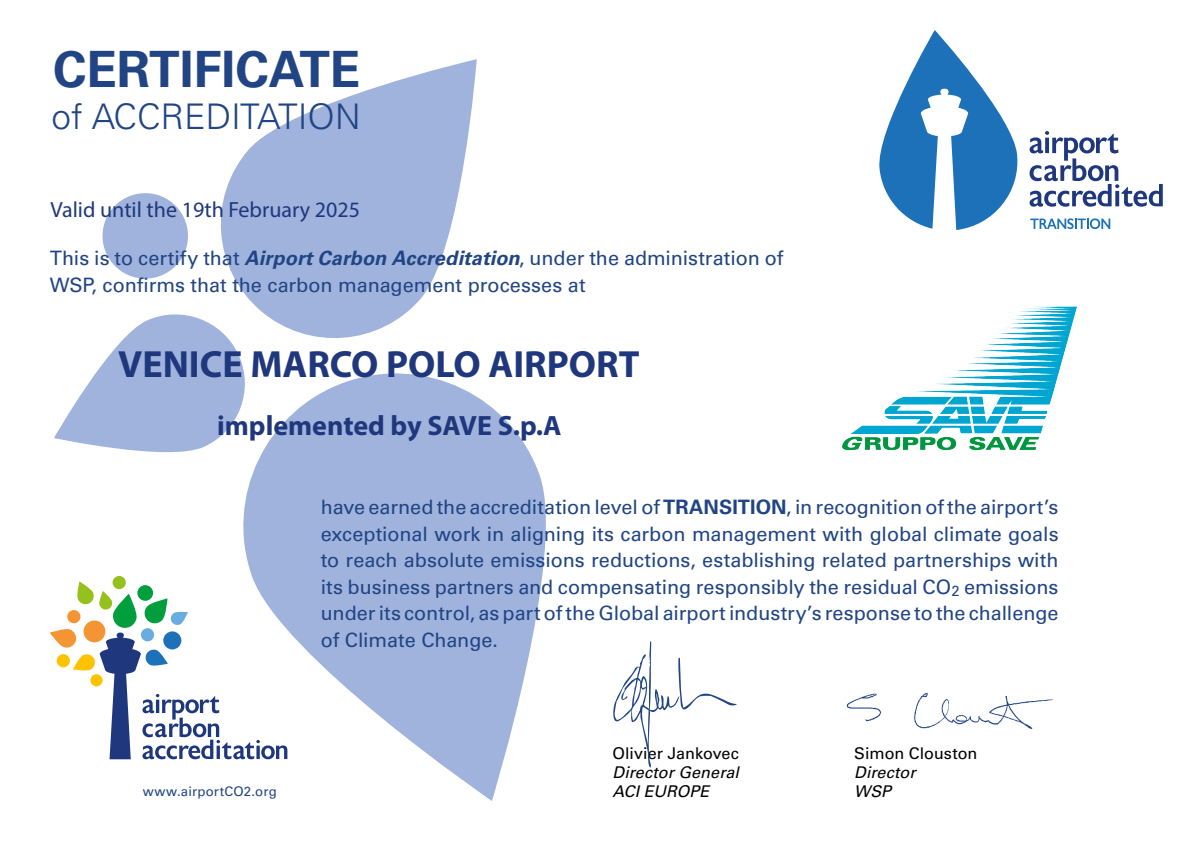
<style>
.page{position:relative;width:1191px;height:842px;background:#fff}
.page>*{position:absolute;margin:0;border:0;box-sizing:border-box;transform-origin:0 0}
.t1{font:700 50px "Univers LT Std";color:#214584}
.t2{font:700 38px "Myriad Pro";color:#1f377d}
.t3{font:300 35.3px "Univers LT Std";color:#214584}
.t4{font:700 28px "Myriad Pro";color:#1f377d}
.t5{font:22px "Myriad Pro";color:#1f377d}
.t6{font:19.8px/26.5px "Univers LT Std";letter-spacing:-.005em;color:#214584;text-align:justify}
.t7{font:italic 16.2px/19.1px "Univers LT Std";letter-spacing:.005em;color:#000}
.t8{font:16.2px "Univers LT Std";color:#000}
.t9{font:13.2px "Univers LT Std";letter-spacing:.02em;color:#214584}
.s1{font-weight:700;font-style:italic}
.s2{font-weight:700}
</style>
<div class="page">
<div style="left:113px;top:576px;width:13px;height:13px;background:#95c11f;border-radius:50%"></div>
<svg style="left:50px;top:581px;width:174px;height:178px"></svg>
<svg style="left:220px;top:59px;width:257px;height:279px;fill:#9fb3dd"></svg>
<div style="left:102px;top:193px;width:86px;height:86px;background:#9fb3dd;border-radius:50%"></div>
<svg style="left:54px;top:305px;width:200px;height:148px"></svg>
<svg style="left:224px;top:354px;width:322px;height:447px;fill:#9fb3dd"></svg>
<svg style="left:879px;top:30px;width:139px;height:200px"></svg>
<svg style="left:1030px;top:218px;width:80px;height:11px"></svg>
<svg style="left:1029px;top:131px;width:133px;height:76px"></svg>
<img style="left:846px;top:693px;width:208px;height:36px">
<svg style="left:613px;top:641px;width:124px;height:127px"></svg>
<img style="left:842px;top:306px;width:235px;height:145px">
<h1 class="t1" style="left:53px;top:40px;width:309px">CERTIFICATE</h1>
<h3 class="t3" style="left:52px;top:96px;width:310px">of ACCREDITATION</h3>
<p class="t5" style="left:50px;top:196px;width:311px">Valid until the 19th February 2025</p>
<p class="t6" style="left:50px;top:245px;width:735px">This is to certify that <span class="s1">Airport Carbon Accreditation</span>, under the administration of<br>WSP, confirms that the carbon management processes at</p>
<h2 class="t2" style="left:118px;top:340px;width:523px">VENICE MARCO POLO AIRPORT</h2>
<h3 class="t4" style="left:217px;top:407px;width:346px">implemented by SAVE S.p.A</h3>
<p class="t9" style="left:143px;top:783px;width:136px">www.airportCO2.org</p>
<p class="t6" style="left:321px;top:494px;width:739px">have earned the accreditation level of <span class="s2">TRANSITION</span>, in recognition of the airport’s exceptional work in aligning its carbon management with global climate goals to reach absolute emissions reductions, establishing related partnerships with its business partners and compensating responsibly the residual CO<sub>2</sub> emissions under its control, as part of the Global airport industry’s response to the challenge of Climate Change.</p>
<p class="t8" style="left:612px;top:743px;width:128px">Olivier Jankovec</p>
<p class="t7" style="left:612px;top:763px;width:128px">Director General<br>ACI EUROPE</p>
<p class="t8" style="left:854px;top:743px;width:125px">Simon Clouston</p>
<p class="t7" style="left:854px;top:763px;width:63px">Director<br>WSP</p>
</div>
